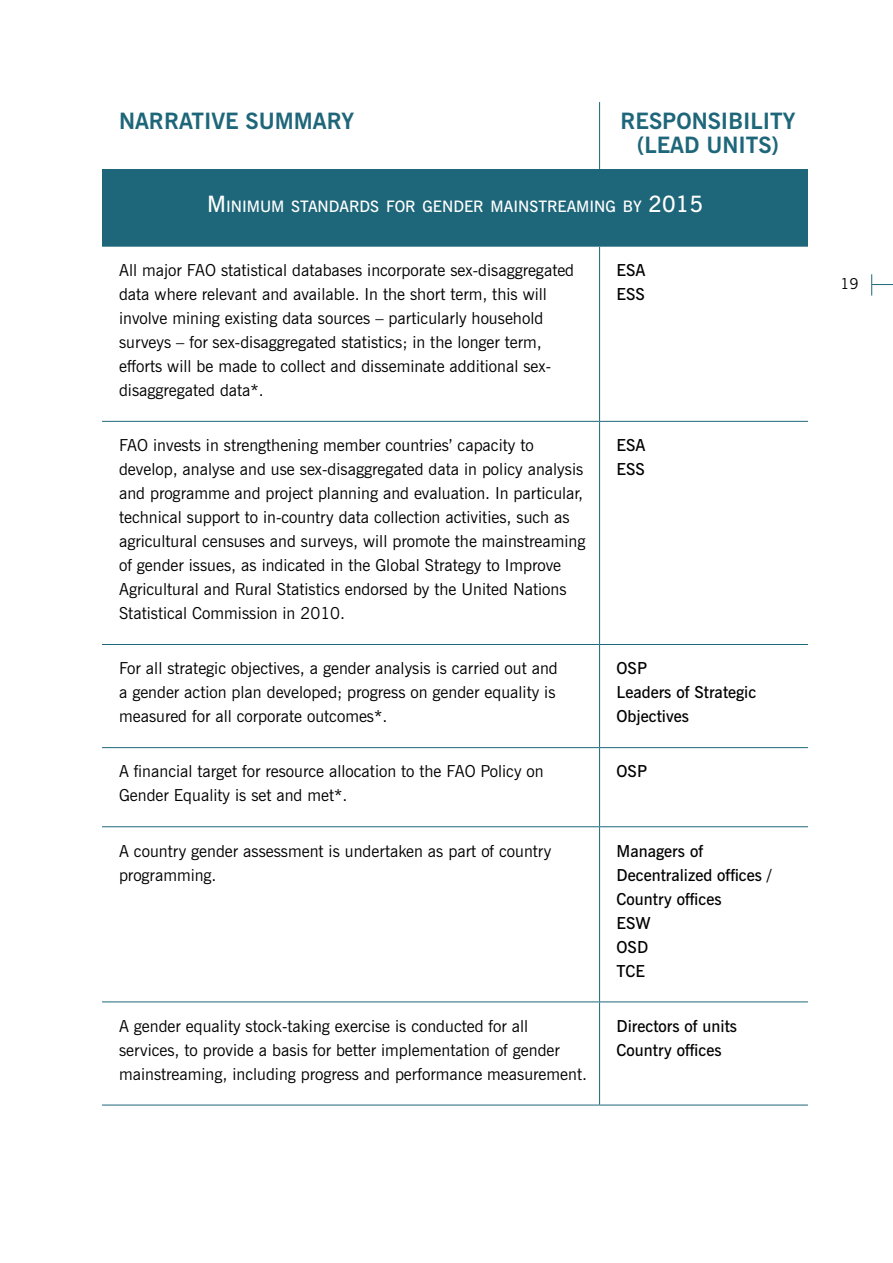
<style>
.page{position:relative;width:893px;height:1263px;background:#fff}
.page>*{position:absolute;margin:0;border:0;box-sizing:border-box;transform-origin:0 0}
.t1{font:700 22.5px "News Gothic BT";color:#1e6679}
.t2{font:16.5px/24px "News Gothic BT";color:#000}
.t3{font:600 16.5px/24px "News Gothic BT";color:#000}
.t4{font:600 15.75px "News Gothic BT";color:#fff}
.t5{font:15px "News Gothic BT";color:#000}
.s1{font-size:22.5px}
</style>
<div class="page">
<svg style="left:871px;top:274px;width:22px;height:22px"></svg>
<div style="left:102px;top:170px;width:706px;height:76px;background:#1e6679"></div>
<hr style="left:599px;top:102px;width:1px;height:67px;background:#1e6679">
<hr style="left:102px;top:169px;width:498px;height:1px;background:#1e6679">
<hr style="left:600px;top:169px;width:208px;height:1px;background:#1e6679">
<hr style="left:102px;top:246px;width:498px;height:1px;background:#1e6679">
<hr style="left:600px;top:246px;width:208px;height:1px;background:#1e6679">
<hr style="left:599px;top:247px;width:1px;height:174px;background:#1e6679">
<hr style="left:102px;top:421px;width:498px;height:1px;background:#1e6679">
<hr style="left:600px;top:421px;width:208px;height:1px;background:#1e6679">
<hr style="left:599px;top:422px;width:1px;height:222px;background:#1e6679">
<hr style="left:102px;top:644px;width:498px;height:1px;background:#1e6679">
<hr style="left:600px;top:644px;width:208px;height:1px;background:#1e6679">
<hr style="left:599px;top:645px;width:1px;height:102px;background:#1e6679">
<hr style="left:102px;top:747px;width:498px;height:1px;background:#1e6679">
<hr style="left:600px;top:747px;width:208px;height:1px;background:#1e6679">
<hr style="left:599px;top:748px;width:1px;height:78px;background:#1e6679">
<hr style="left:102px;top:826px;width:498px;height:1px;background:#1e6679">
<hr style="left:600px;top:826px;width:208px;height:1px;background:#1e6679">
<hr style="left:599px;top:827px;width:1px;height:174px;background:#1e6679">
<hr style="left:102px;top:1001px;width:498px;height:1px;background:#1e6679">
<hr style="left:600px;top:1001px;width:208px;height:1px;background:#1e6679">
<hr style="left:599px;top:1002px;width:1px;height:103px;background:#1e6679">
<hr style="left:102px;top:1105px;width:498px;height:1px;background:#1e6679">
<hr style="left:600px;top:1105px;width:208px;height:1px;background:#1e6679">
<h1 class="t1" style="left:119px;top:107px;width:32px">NARRA</h1>
<h1 class="t1" style="left:191px;top:107px;width:85px">TIVE SUMMAR</h1>
<h1 class="t1" style="left:341px;top:107px;width:14px">Y</h1>
<h1 class="t1" style="left:620px;top:107px;width:30px">RESPONS</h1>
<h1 class="t1" style="left:721px;top:107px;width:76px">IBILITY</h1>
<h1 class="t1" style="left:637px;top:131px;width:34px">(LEAD</h1>
<h1 class="t1" style="left:706px;top:131px;width:74px">UN ITS)</h1>
<p class="t4" style="left:207px;top:197px;width:497px"><span class="s1">M</span>INIM UM STANDARDS FOR GENDER MAINSTREAM ING BY <span class="s1">2015</span></p>
<p class="t2" style="left:119px;top:258px;width:457px">All major FAO statistical databases incorporate sex-disaggregated data where relevant and available. In the short term, this will involve mining existing data sources – particularly household surveys – for sex-disaggregated statistics; in the longer term, efforts will be made to collect and disseminate additional sex&shy;disaggregated data*.</p>
<p class="t3" style="left:617px;top:258px;width:31px">ESA<br>ESS</p>
<p class="t2" style="left:119px;top:433px;width:468px">FAO invests in strengthening member countries’ capacity to develop, analyse and use sex-disaggregated data in policy analysis and programme and project planning and evaluation. In particular, technical support to in-country data collection activities, such as agricultural censuses and surveys, will promote the mainstreaming of gender issues, as indicated in the Global Strategy to Improve Agricultural and Rural Statistics endorsed by the United Nations Statistical Commission in 2010.</p>
<p class="t3" style="left:617px;top:433px;width:31px">ESA<br>ESS</p>
<p class="t2" style="left:119px;top:656px;width:440px">For all strategic objectives, a gender analysis is carried out and a gender action plan developed; progress on gender equality is measured for all corporate outcomes*.</p>
<p class="t3" style="left:617px;top:656px;width:141px">OSP<br>Leaders of Strategic<br>Objectives</p>
<p class="t2" style="left:119px;top:759px;width:426px">A financial target for resource allocation to the FAO Policy on<br>Gender Equality is set and met*.</p>
<p class="t3" style="left:617px;top:759px;width:32px">OSP</p>
<p class="t2" style="left:119px;top:838px;width:434px">A country gender assessment is undertaken as part of country programming.</p>
<p class="t3" style="left:617px;top:838px;width:156px">Managers of<br>Decentralized offices /<br>Country offices<br>ESW<br>OSD<br>TCE</p>
<p class="t2" style="left:119px;top:1014px;width:469px">A gender equality stock-taking exercise is conducted for all services, to provide a basis for better implementation of gender mainstreaming, including progress and performance measurement.</p>
<p class="t3" style="left:617px;top:1014px;width:122px">Directors of units<br>Country offices</p>
<p class="t5" style="left:840px;top:275px;width:20px">19</p>
</div>
